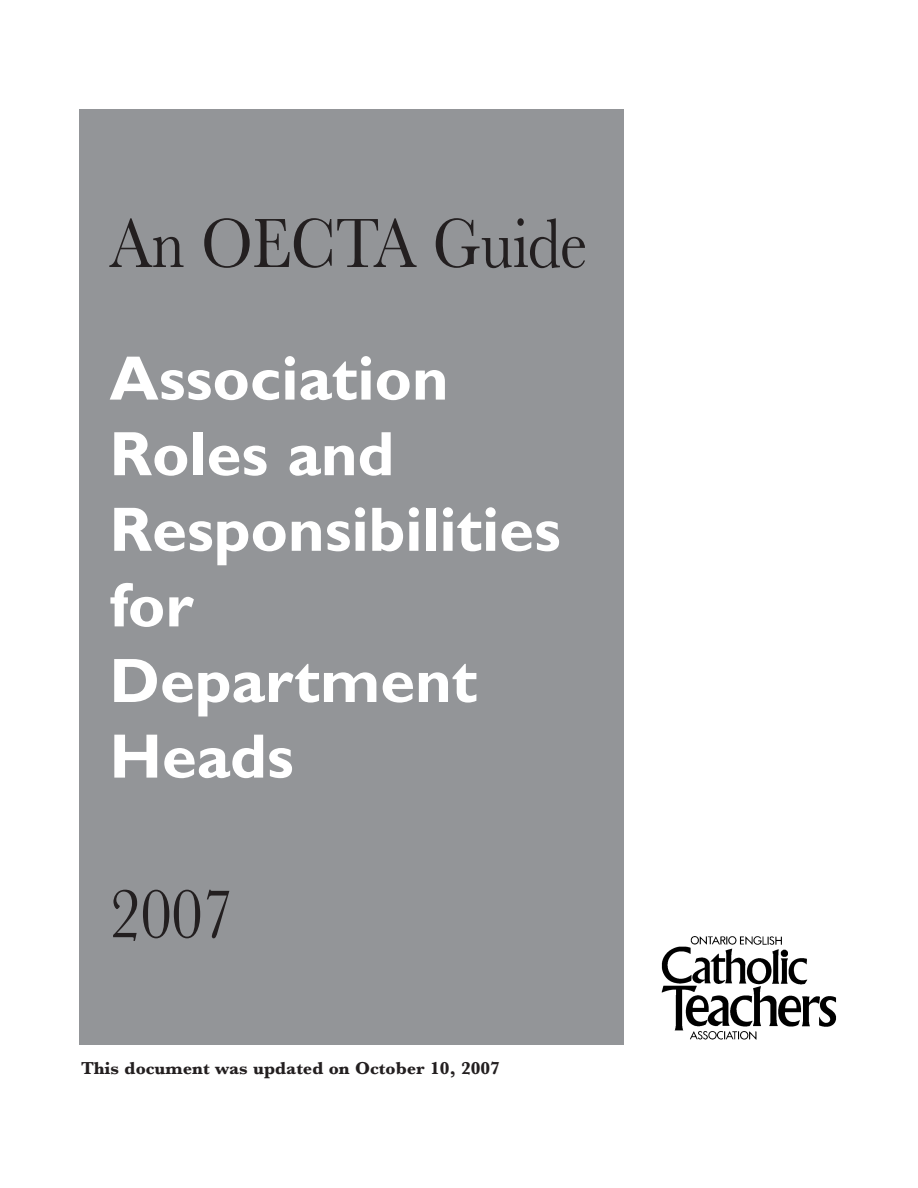
<style>
.page{position:relative;width:918px;height:1188px;background:#fff}
.page>*{position:absolute;margin:0;border:0;box-sizing:border-box;transform-origin:0 0}
.t1{font:72.45px "Baskerville";letter-spacing:-.01em;color:#231f20;scale:.87 1}
.t2{font:700 63px/75.6px "Gill Sans";color:#fff}
.t3{font:700 18px "Baskerville";color:#231f20}
</style>
<div class="page">
<img style="left:661px;top:936px;width:176px;height:104px">
<div style="left:80px;top:110px;width:544px;height:936px;background:#939598"></div>
<p class="t1" style="left:110px;top:218px;width:551px">An OECTA Guide</p>
<p class="t2" style="left:110px;top:348px;width:453px">Association<br>Roles and<br>Responsibilities for<br>Department<br>Heads</p>
<p class="t1" style="left:110px;top:889px;width:144px">2007</p>
<p class="t3" style="left:81px;top:1062px;width:421px">This document was updated on October 10, 2007</p>
</div>
